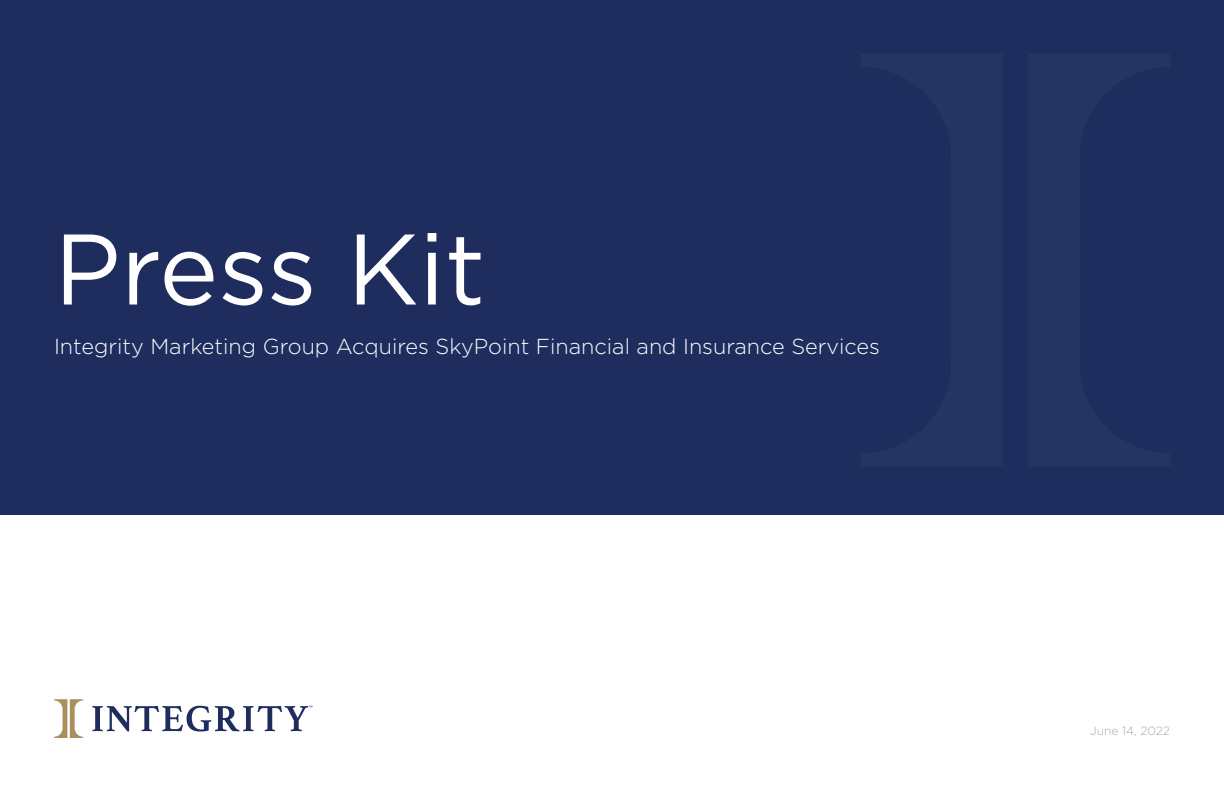
<style>
.page{position:relative;width:1224px;height:792px;background:#fff}
.page>*{position:absolute;margin:0;border:0;box-sizing:border-box;transform-origin:0 0}
.t1{font:100px "Gotham";color:#fff}
.t2{font:300 21.7px "Gotham";color:#fff}
.t3{font:300 12px "Gotham";color:#a8a9ad}
</style>
<div class="page">
<div style="left:0;top:0;width:1224px;height:514px;background:#1e2d5e"></div>
<svg style="left:54px;top:699px;width:29px;height:39px"></svg>
<svg style="left:92px;top:706px;width:220px;height:25px"></svg>
<h1 class="t1" style="left:54px;top:205px;width:433px">Press Kit</h1>
<p class="t2" style="left:54px;top:333px;width:828px">Integrity Marketing Group Acquires SkyPoint Financial and Insurance Services</p>
<p class="t3" style="left:1090px;top:724px;width:81px">June 14, 2022</p>
</div>
